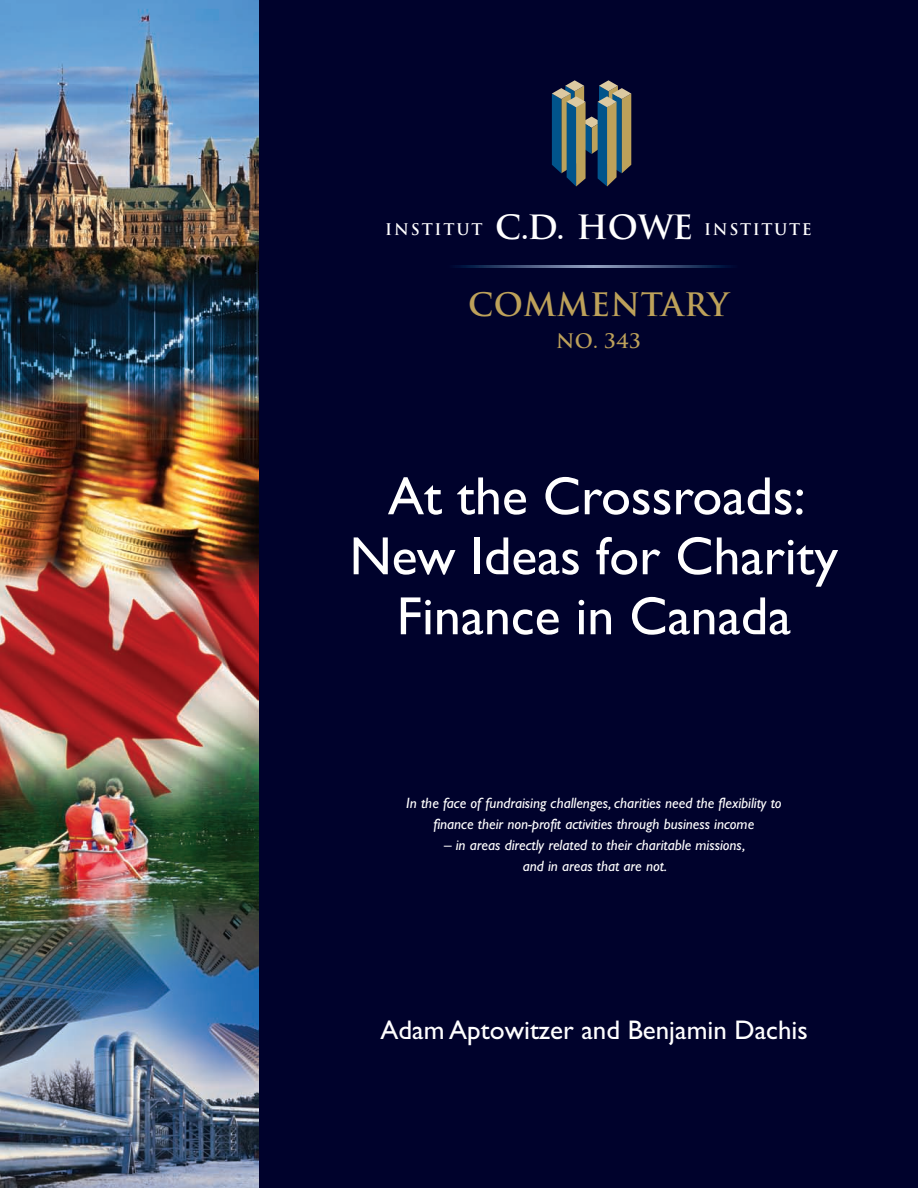
<style>
.page{position:relative;width:918px;height:1188px;background:#fff}
.page>*{position:absolute;margin:0;border:0;box-sizing:border-box;transform-origin:0 0}
.t1{font:54px/60px "Gill Sans";color:#fff;text-align:center}
.t2{font:700 31.5px "Trajan";letter-spacing:.015em;color:#bda15a}
.t3{font:27px "Gill Sans";color:#fff}
.t4{font:700 19.5px "Trajan";color:#bda15a}
.t5{font:700 15.75px "Trajan";letter-spacing:.11em;color:#fff}
.t6{font:italic 15px/21px "Gill Sans";color:#fff;text-align:center}
.s1{font-size:32.55px}
</style>
<div class="page">
<div style="left:1px;top:0;width:917px;height:1188px;background:#00022c"></div>
<svg style="left:552px;top:80px;width:79px;height:107px"></svg>
<svg style="left:455px;top:266px;width:276px;height:1px"></svg>
<img style="left:0;top:0;width:258px;height:1188px">
<p class="t5" style="left:385px;top:219px;width:428px">INSTITUT <span class="s1">C.D. HOWE</span> INSTITUTE</p>
<p class="t2" style="left:468px;top:285px;width:262px">COMMENTARY</p>
<p class="t4" style="left:556px;top:328px;width:86px">NO. 343</p>
<p class="t1" style="left:349px;top:467px;width:490px">At the Crossroads:<br>New Ideas for Charity<br>Finance in Canada</p>
<p class="t6" style="left:406px;top:793px;width:377px">In the face of fundraising challenges, charities need the flexibility to finance their non-profit activities through business income</p>
<p class="t6" style="left:444px;top:835px;width:303px">– in areas directly related to their charitable missions, and in areas that are not.</p>
<p class="t3" style="left:380px;top:1014px;width:429px">Adam Aptowitzer and Benjamin Dachis</p>
</div>
